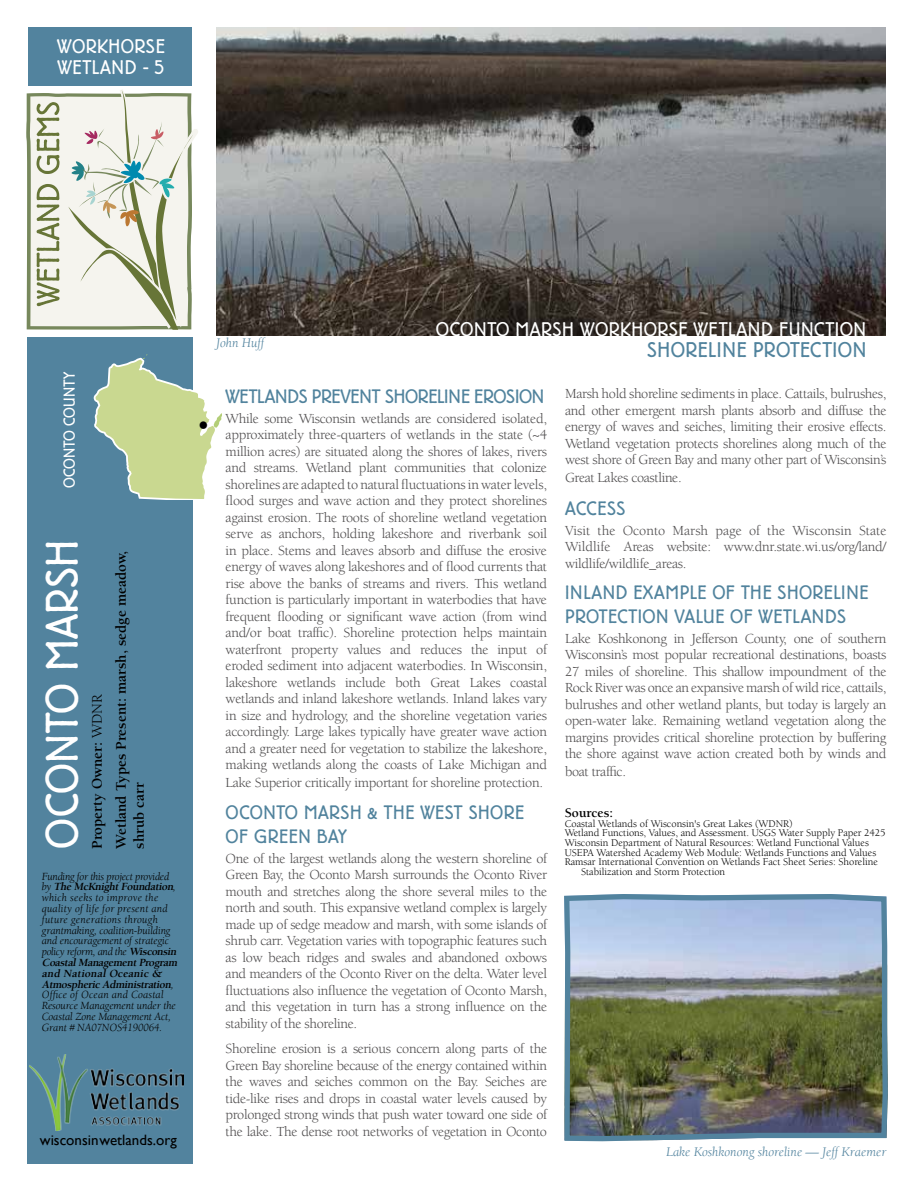
<style>
.page{position:relative;width:918px;height:1188px;background:#fff}
.page>*{position:absolute;margin:0;border:0;box-sizing:border-box;transform-origin:0 0}
.t1{font:300 45px "Berliner Grotesk";color:#fff}
.t2{font:30px "Times New Roman";color:#000}
.t3{font:300 21px "Berliner Grotesk";letter-spacing:.03em;color:#51839d}
.t4{font:300 19.5px/21px "Berliner Grotesk";letter-spacing:.02em;color:#fff}
.t5{font:300 19.2px/23.4px "Berliner Grotesk";letter-spacing:.02em;color:#51839d}
.t6{font:300 19.2px "Berliner Grotesk";color:#51839d}
.t7{font:300 15.75px "Berliner Grotesk";color:#fff}
.t8{font:700 15px/24px "Berkeley Std";color:#000}
.t9{font:15px "Gill Sans";color:#000}
.t10{font:14.25px/16.5px "Berkeley Std";letter-spacing:-.025em;color:#4e4c4d;text-align:justify}
.t11{font:italic 13.5px "Berkeley Std";color:#52839e}
.t12{font:700 13.5px "Berkeley Std";color:#000}
.t13{font:italic 11.25px/10.8px "Berkeley Std";letter-spacing:-.01em;color:#000}
.t14{font:10.5px "Berkeley Std";color:#000}
.s1{font-weight:400}
.s2{font-weight:700}
</style>
<div class="page">
<div style="left:28px;top:27px;width:164px;height:59px;background:#52839e"></div>
<div style="left:28px;top:338px;width:165px;height:826px;background:#52839e"></div>
<img style="left:216px;top:27px;width:670px;height:308px">
<svg style="left:94px;top:354px;width:128px;height:145px"></svg>
<img style="left:564px;top:894px;width:324px;height:248px">
<svg style="left:26px;top:89px;width:172px;height:241px;background:#d9dcce"></svg>
<img style="left:30px;top:1054px;width:154px;height:77px">
<h3 class="t4" style="left:57px;top:36px;width:109px">WORKHORSE<br>WETLAND - 5</h3>
<p class="t7" style="left:60px;top:488px;width:118px;rotate:-90deg">OCONTO COUNTY</p>
<h1 class="t1" style="left:37px;top:849px;width:310px;rotate:-90deg">OCONTO MARSH</h1>
<p class="t8" style="left:85px;top:849px;width:299px;rotate:-90deg">Property Owner: <span class="s1">WDNR<br></span>Wetland Types Present: marsh, sedge meadow,</p>
<p class="t8" style="left:127px;top:849px;width:68px;rotate:-90deg">shrub carr</p>
<p class="t13" style="left:42px;top:871px;width:139px">Funding for this project provided by <span class="s2">The McKnightFoundation</span>, which seeks to improve the quality of life for present and future generations through grantmaking, coalition-building and encouragement of strategic policy reform, and the <span class="s2">Wisconsin<br>CoastalManagementProgram and National Oceanic &amp;<br>AtmosphericAdministration</span>,<br>Office of Ocean and Coastal<br>Resource Management under the<br>Coastal Zone Management Act,<br>Grant # NA07NOS4190064.</p>
<p class="t9" style="left:40px;top:1131px;width:138px">wisconsinwetlands.org</p>
<p class="t11" style="left:216px;top:336px;width:50px">John Huff</p>
<h3 class="t4" style="left:436px;top:319px;width:432px">OCONTO MARSH WORKHORSE WETLAND FUNCTION</h3>
<h3 class="t3" style="left:647px;top:337px;width:221px">SHORELINE PROTECTION</h3>
<h2 class="t2" style="left:198px;top:405px;width:12px">•</h2>
<h3 class="t6" style="left:226px;top:385px;width:320px">WETLANDS PREVENT SHORELINE EROSION</h3>
<p class="t10" style="left:226px;top:410px;width:323px">While some Wisconsin wetlands are considered isolated, approximately three-quarters of wetlands in the state (~4 million acres) are situated along the shores of lakes, rivers and streams. Wetland plant communities that colonize shorelines are adapted to natural fluctuations in water levels, flood surges and wave action and they protect shorelines against erosion. The roots of shoreline wetland vegetation serve as anchors, holding lakeshore and riverbank soil in place. Stems and leaves absorb and diffuse the erosive energy of waves along lakeshores and of flood currents that rise above the banks of streams and rivers. This wetland function is particularly important in waterbodies that have frequent flooding or significant wave action (from wind and/or boat traffic). Shoreline protection helps maintain waterfront property values and reduces the input of eroded sediment into adjacent waterbodies. In Wisconsin, lakeshore wetlands include both Great Lakes coastal wetlands and inland lakeshore wetlands. Inland lakes vary in size and hydrology, and the shoreline vegetation varies accordingly. Large lakes typically have greater wave action and a greater need for vegetation to stabilize the lakeshore, making wetlands along the coasts of Lake Michigan and</p>
<p class="t10" style="left:226px;top:775px;width:319px">Lake Superior critically important for shoreline protection.</p>
<h3 class="t5" style="left:226px;top:801px;width:300px">OCONTO MARSH &amp; THE WEST SHORE<br>OF GREEN BAY</h3>
<p class="t10" style="left:226px;top:850px;width:323px">One of the largest wetlands along the western shoreline of Green Bay, the Oconto Marsh surrounds the Oconto River mouth and stretches along the shore several miles to the north and south. This expansive wetland complex is largely made up of sedge meadow and marsh, with some islands of shrub carr. Vegetation varies with topographic features such as low beach ridges and swales and abandoned oxbows and meanders of the Oconto River on the delta. Water level fluctuations also influence the vegetation of Oconto Marsh, and this vegetation in turn has a strong influence on the stability of the shoreline.</p>
<p class="t10" style="left:226px;top:1041px;width:323px">Shoreline erosion is a serious concern along parts of the Green Bay shoreline because of the energy contained within the waves and seiches common on the Bay. Seiches are tide-like rises and drops in coastal water levels caused by prolonged strong winds that push water toward one side of the lake. The dense root networks of vegetation in Oconto</p>
<p class="t10" style="left:565px;top:386px;width:323px">Marsh hold shoreline sediments in place. Cattails, bulrushes, and other emergent marsh plants absorb and diffuse the energy of waves and seiches, limiting their erosive effects.<br>Wetland vegetation protects shorelines along much of the west shore of Green Bay and many other part of Wisconsin’s</p>
<p class="t10" style="left:565px;top:470px;width:118px">Great Lakes coastline.</p>
<h3 class="t5" style="left:565px;top:497px;width:62px">ACCESS</h3>
<p class="t10" style="left:565px;top:522px;width:323px">Visit the Oconto Marsh page of the Wisconsin State Wildlife Areas website: www.dnr.state.wi.us/org/land/ wildlife/wildlife_areas.</p>
<h3 class="t5" style="left:565px;top:581px;width:305px">INLAND EXAMPLE OF THE SHORELINE<br>PROTECTION VALUE OF WETLANDS</h3>
<p class="t10" style="left:565px;top:630px;width:323px">Lake Koshkonong in Jefferson County, one of southern Wisconsin’s most popular recreational destinations, boasts 27 miles of shoreline. This shallow impoundment of the Rock River was once an expansive marsh of wild rice, cattails, bulrushes and other wetland plants, but today is largely an open-water lake. Remaining wetland vegetation along the margins provides critical shoreline protection by buffering the shore against wave action created both by winds and</p>
<p class="t10" style="left:565px;top:764px;width:62px">boat traffic.</p>
<p class="t12" style="left:565px;top:806px;width:50px">Sources:</p>
<p class="t14" style="left:565px;top:818px;width:230px">Coastal Wetlands of Wisconsin's Great Lakes (WDNR)</p>
<p class="t14" style="left:565px;top:828px;width:322px">Wetland Functions, Values, and Assessment. USGS Water Supply Paper 2425</p>
<p class="t14" style="left:565px;top:837px;width:306px">Wisconsin Department of Natural Resources: Wetland Functional Values</p>
<p class="t14" style="left:565px;top:847px;width:313px">USEPA Watershed Academy Web Module: Wetlands Functions and Values</p>
<p class="t14" style="left:565px;top:856px;width:315px">Ramsar International Convention on Wetlands Fact Sheet Series: Shoreline</p>
<p class="t14" style="left:581px;top:866px;width:146px">Stabilization and Storm Protection</p>
<p class="t11" style="left:666px;top:1144px;width:222px">Lake Koshkonong shoreline — Jeff Kraemer</p>
</div>
